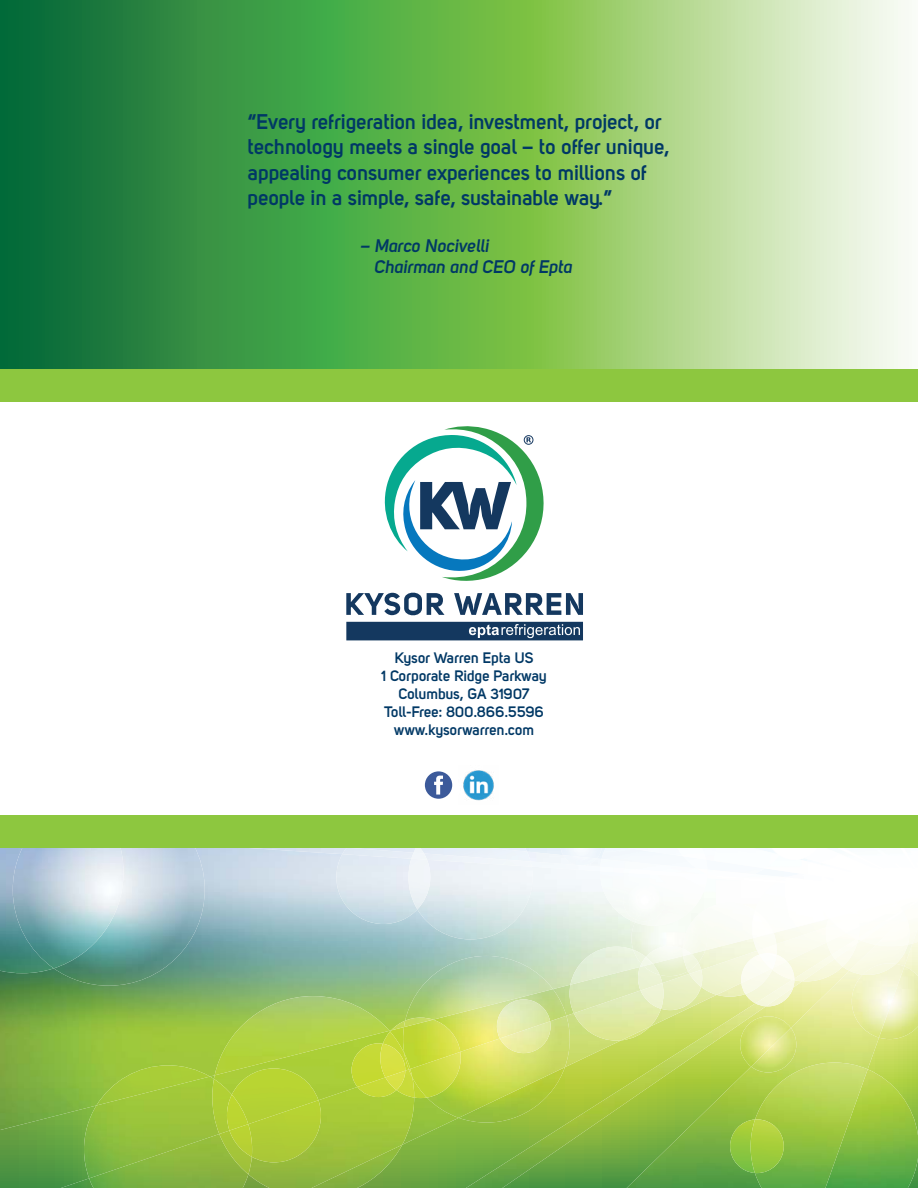
<style>
.page{position:relative;width:918px;height:1188px;background:#fff}
.page>*{position:absolute;margin:0;border:0;box-sizing:border-box;transform-origin:0 0}
.t1{font:700 21px/25.2px "Uni Sans Semi";color:#003865}
.t2{font:18px/21.6px "Uni Sans Semi Bold Italic";color:#003865}
.t3{font:700 15px/18px "Uni Sans Semi";color:#003865;text-align:center}
</style>
<div class="page">
<img style="left:912px;top:966px;width:6px;height:73px">
<img style="left:0;top:883px;width:776px;height:247px">
<img style="left:417px;top:883px;width:116px;height:56px">
<img style="left:570px;top:947px;width:57px;height:33px">
<img style="left:336px;top:883px;width:81px;height:41px">
<img style="left:408px;top:883px;width:22px;height:26px">
<img style="left:707px;top:903px;width:48px;height:41px">
<img style="left:391px;top:1021px;width:14px;height:9px">
<img style="left:600px;top:883px;width:107px;height:39px">
<img style="left:755px;top:883px;width:71px;height:50px">
<img style="left:752px;top:910px;width:22px;height:28px">
<img style="left:215px;top:996px;width:174px;height:79px">
<img style="left:623px;top:883px;width:42px;height:37px">
<img style="left:631px;top:909px;width:68px;height:35px">
<img style="left:683px;top:914px;width:24px;height:30px">
<img style="left:635px;top:900px;width:58px;height:26px">
<img style="left:636px;top:901px;width:29px;height:20px">
<img style="left:405px;top:956px;width:148px;height:62px">
<img style="left:404px;top:1018px;width:23px;height:9px">
<img style="left:54px;top:848px;width:151px;height:138px">
<img style="left:411px;top:853px;width:16px;height:7px">
<img style="left:776px;top:883px;width:31px;height:2px">
<img style="left:466px;top:980px;width:161px;height:208px">
<img style="left:627px;top:944px;width:285px;height:244px">
<img style="left:730px;top:1119px;width:21px;height:54px">
<img style="left:849px;top:945px;width:59px;height:30px">
<img style="left:751px;top:1028px;width:45px;height:44px">
<img style="left:863px;top:963px;width:33px;height:1px">
<img style="left:852px;top:964px;width:52px;height:74px">
<img style="left:61px;top:1098px;width:398px;height:90px">
<img style="left:248px;top:1087px;width:166px;height:101px">
<img style="left:396px;top:1069px;width:14px;height:29px">
<img style="left:357px;top:1077px;width:39px;height:20px">
<img style="left:385px;top:1071px;width:20px;height:19px">
<img style="left:248px;top:1100px;width:73px;height:62px">
<img style="left:565px;top:987px;width:152px;height:80px">
<img style="left:574px;top:990px;width:87px;height:51px">
<img style="left:701px;top:951px;width:58px;height:44px">
<img style="left:776px;top:927px;width:51px;height:34px">
<img style="left:757px;top:944px;width:20px;height:11px">
<img style="left:826px;top:927px;width:20px;height:15px">
<img style="left:741px;top:955px;width:30px;height:28px">
<img style="left:777px;top:955px;width:10px;height:13px">
<svg style="left:771px;top:945px;width:6px;height:25px"></svg>
<img style="left:759px;top:953px;width:17px;height:16px">
<img style="left:661px;top:974px;width:40px;height:36px">
<img style="left:641px;top:983px;width:23px;height:26px">
<img style="left:689px;top:970px;width:13px;height:17px">
<img style="left:427px;top:1016px;width:143px;height:102px">
<img style="left:410px;top:1052px;width:51px;height:46px">
<img style="left:500px;top:1021px;width:51px;height:32px">
<svg style="left:409px;top:1069px;width:3px;height:8px"></svg>
<img style="left:691px;top:850px;width:88px;height:18px">
<img style="left:670px;top:850px;width:36px;height:10px">
<img style="left:779px;top:855px;width:20px;height:5px">
<img style="left:586px;top:848px;width:113px;height:11px">
<img style="left:676px;top:848px;width:90px;height:2px">
<img style="left:782px;top:848px;width:25px;height:10px">
<img style="left:766px;top:848px;width:25px;height:4px">
<img style="left:861px;top:944px;width:15px;height:1px">
<img style="left:810px;top:890px;width:16px;height:28px">
<img style="left:876px;top:916px;width:33px;height:30px">
<img style="left:860px;top:914px;width:40px;height:13px">
<img style="left:835px;top:927px;width:25px;height:6px">
<img style="left:807px;top:889px;width:19px;height:1px">
<img style="left:807px;top:883px;width:19px;height:6px">
<img style="left:84px;top:1077px;width:135px;height:101px">
<img style="left:212px;top:1079px;width:20px;height:55px">
<img style="left:227px;top:1095px;width:21px;height:36px">
<img style="left:96px;top:1065px;width:114px;height:41px">
<img style="left:89px;top:1134px;width:159px;height:54px">
<img style="left:219px;top:1131px;width:33px;height:43px">
<img style="left:229px;top:1124px;width:23px;height:33px">
<img style="left:868px;top:1069px;width:50px;height:119px">
<img style="left:755px;top:1063px;width:113px;height:125px">
<img style="left:751px;top:1119px;width:33px;height:54px">
<img style="left:0;top:848px;width:54px;height:125px">
<img style="left:13px;top:848px;width:111px;height:120px">
<svg style="left:0;top:0;width:909px;height:369px;background:#73b669"></svg>
<div style="left:0;top:815px;width:918px;height:33px;background:#8dc73f"></div>
<div style="left:0;top:369px;width:918px;height:33px;background:#8dc73f"></div>
<svg style="left:346px;top:426px;width:237px;height:214px"></svg>
<div style="left:425px;top:771px;width:27px;height:28px;background:#3c5a9a;border-radius:50%"></div>
<svg style="left:434px;top:776px;width:9px;height:19px"></svg>
<img style="left:463px;top:770px;width:31px;height:31px">
<p class="t1" style="left:248px;top:109px;width:423px">“Every refrigeration idea, investment, project, or technology meets a single goal – to offer unique, appealing consumer experiences to millions of people in a simple, safe, sustainable way.”</p>
<p class="t2" style="left:374px;top:234px;width:200px;text-indent:-14px">– Marco Nocivelli<br>Chairman and CEO of Epta</p>
<p class="t3" style="left:382px;top:649px;width:167px">Kysor Warren Epta US<br>1 Corporate Ridge Parkway<br>Columbus, GA 31907<br>Toll-Free: 800.866.5596 www.kysorwarren.com</p>
</div>
